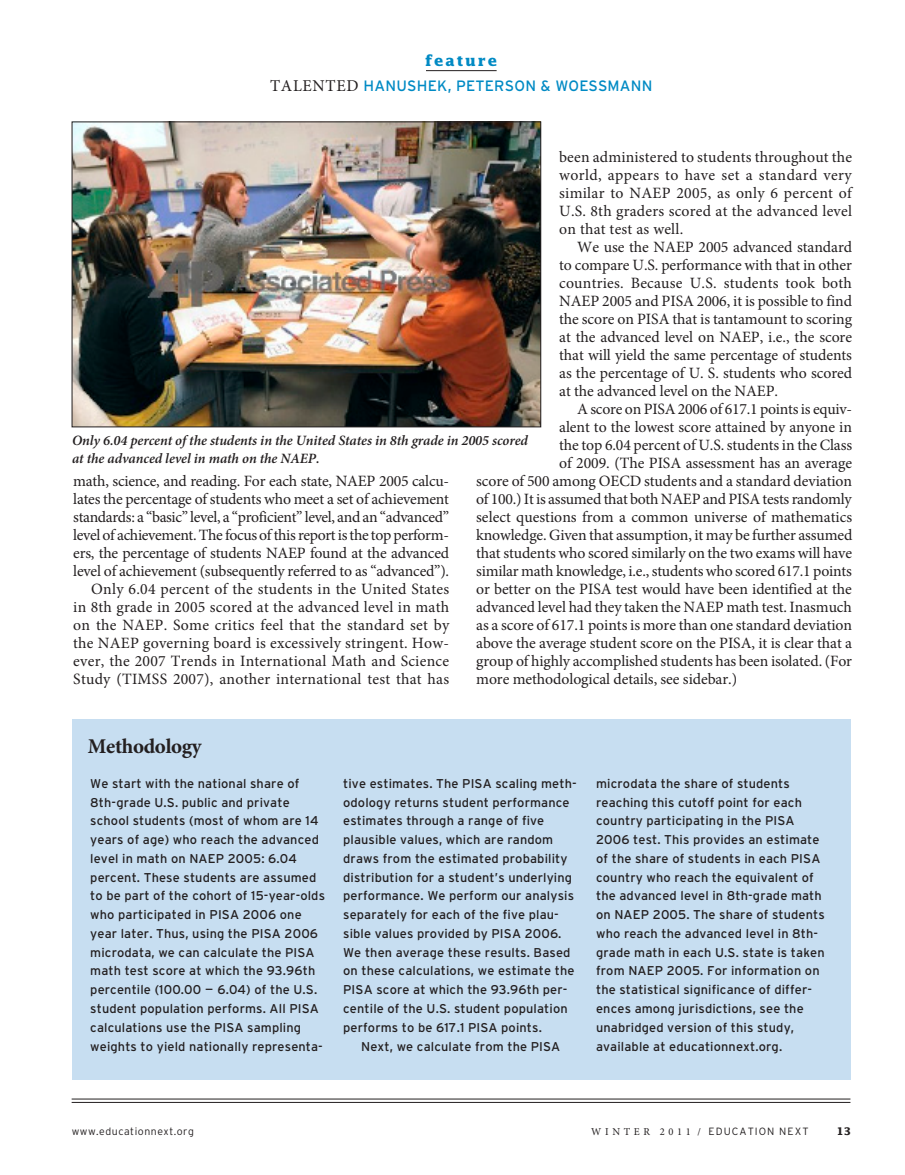
<style>
.page{position:relative;width:905px;height:1175px;background:#fff}
.page>*{position:absolute;margin:0;border:0;box-sizing:border-box;transform-origin:0 0}
.sidebar_hed{font:700 21px "Minion Pro";letter-spacing:-.015em;color:#231f20}
.bodytext{font:15.75px/18px "Minion Pro";letter-spacing:-.005em;color:#231f20;text-align:justify}
.section_hed_no_rule{font:15px "Interstate";letter-spacing:.015em;color:#008ac4}
.section_hed{font:700 15px "Lucida";letter-spacing:.12em;color:#008ac4}
.t1{font:italic 600 14.25px/18px "Minion Pro";letter-spacing:-.005em;color:#231f20}
.sidebar_text{font:12.75px/18.8px "Interstate";letter-spacing:.01em;color:#231f20}
.sidebar_text_indent{font:12.75px/18.8px "Interstate";letter-spacing:.01em;color:#231f20}
.t2{font:300 10.5px "Interstate";letter-spacing:.1em;color:#231f20}
.t3{font:300 10.5px "Interstate";letter-spacing:.05em;color:#231f20}
.t4{font:700 10.5px "Lucida";color:#231f20}
.s1{font-family:"Minion Pro";font-size:16.5px;color:#231f20}
.s2{font-family:"Minion Pro";font-weight:400}
</style>
<div class="page">
<hr style="left:72px;top:1102px;width:778px;height:1px;background:#231f20">
<hr style="left:72px;top:1098px;width:778px;height:1px;background:#231f20">
<hr style="left:426px;top:70px;width:70px;height:1px;background:#231f20">
<div style="left:72px;top:719px;width:778px;height:361px;background:#c7def1"></div>
<img style="left:74px;top:123px;width:465px;height:302px">
<div style="left:72px;top:121px;width:469px;height:306px;border:1px solid #231f20"></div>
<p class="section_hed" style="left:425px;top:51px;width:74px">feature</p>
<p class="section_hed_no_rule" style="left:270px;top:78px;width:384px"><span class="s1">TALENTED</span> HANUSHEK, PETERSON &amp; WOESSMANN</p>
<p class="bodytext" style="left:559px;top:148px;width:294px">been administered to students throughout the world, appears to have set a standard very similar to NAEP 2005, as only 6 percent of U.S. 8th graders scored at the advanced level on that test as well.</p>
<p class="bodytext" style="left:559px;top:238px;width:294px;text-indent:18px">We use the NAEP 2005 advanced standard to compare U.S. performance with that in other countries. Because U.S. students took both NAEP 2005 and PISA 2006, it is possible to find the score on PISA that is tantamount to scoring at the advanced level on NAEP, i.e., the score that will yield the same percentage of students as the percentage of U. S. students who scored at the advanced level on the NAEP.</p>
<p class="bodytext" style="left:577px;top:400px;width:276px">A score on PISA 2006 of 617.1 points is equiv-</p>
<p class="bodytext" style="left:559px;top:418px;width:294px">alent to the lowest score attained by anyone in</p>
<p class="bodytext" style="left:559px;top:436px;width:294px">the top 6.04 percent of U.S. students in the Class</p>
<p class="bodytext" style="left:559px;top:454px;width:294px">of 2009. (The PISA assessment has an average</p>
<p class="bodytext" style="left:476px;top:472px;width:377px">score of 500 among OECD students and a standard deviation</p>
<p class="bodytext" style="left:476px;top:490px;width:377px">of 100.) It is assumed that both NAEP and PISA tests randomly</p>
<p class="bodytext" style="left:476px;top:508px;width:377px">select questions from a common universe of mathematics</p>
<p class="bodytext" style="left:476px;top:526px;width:377px">knowledge. Given that assumption, it may be further assumed</p>
<p class="bodytext" style="left:476px;top:544px;width:377px">that students who scored similarly on the two exams will have</p>
<p class="bodytext" style="left:476px;top:562px;width:377px">similar math knowledge, i.e., students who scored 617.1 points</p>
<p class="bodytext" style="left:476px;top:580px;width:377px">or better on the PISA test would have been identified at the</p>
<p class="bodytext" style="left:476px;top:598px;width:377px">advanced level had they taken the NAEP math test. Inasmuch</p>
<p class="bodytext" style="left:476px;top:616px;width:377px">as a score of 617.1 points is more than one standard deviation</p>
<p class="bodytext" style="left:476px;top:634px;width:377px">above the average student score on the PISA, it is clear that a</p>
<p class="bodytext" style="left:476px;top:652px;width:377px">group of highly accomplished students has been isolated. (For</p>
<p class="bodytext" style="left:476px;top:670px;width:262px">more methodological details, see sidebar.)</p>
<p class="t1" style="left:72px;top:431px;width:457px">Only 6.04 percent of the students in the United States in 8th grade in 2005 scored at the advanced level in math on the NAEP.</p>
<p class="bodytext" style="left:73px;top:472px;width:377px">math, science, and reading. For each state, NAEP 2005 calcu&shy;lates the percentage of students who meet a set of achievement standards: a “basic” level, a “proficient” level, and an “advanced” level of achievement. The focus of this report is the top perform&shy;ers, the percentage of students NAEP found at the advanced level of achievement (subsequently referred to as “advanced”).</p>
<p class="bodytext" style="left:73px;top:580px;width:377px;text-indent:18px">Only 6.04 percent of the students in the United States in 8th grade in 2005 scored at the advanced level in math on the NAEP. Some critics feel that the standard set by the NAEP governing board is excessively stringent. How&shy;ever, the 2007 Trends in International Math and Science Study (TIMSS 2007), another international test that has</p>
<p class="sidebar_hed" style="left:88px;top:731px;width:115px">Methodology</p>
<p class="sidebar_text" style="left:90px;top:774px;width:236px">We start with the national share of 8th-grade U.S. public and private school students (most of whom are 14 years of age) who reach the advanced level in math on NAEP 2005: 6.04 percent. These students are assumed to be part of the cohort of 15-year-olds who participated in PISA 2006 one year later. Thus, using the PISA 2006 microdata, we can calculate the PISA math test score at which the 93.96th percentile (100.00 – 6.04) of the U.S. student population performs. All PISA calculations use the PISA sampling weights to yield nationally representa-</p>
<p class="sidebar_text" style="left:343px;top:774px;width:235px">tive estimates. The PISA scaling meth&shy;odology returns student performance estimates through a range of five plausible values, which are random draws from the estimated probability distribution for a student’s underlying performance. We perform our analysis separately for each of the five plau&shy;sible values provided by PISA 2006.<br>We then average these results. Based on these calculations, we estimate the PISA score at which the 93.96th per&shy;centile of the U.S. student population performs to be 617.1 PISA points.</p>
<p class="sidebar_text_indent" style="left:361px;top:1036px;width:201px">Next, we calculate from the PISA</p>
<p class="sidebar_text_indent" style="left:596px;top:774px;width:230px">microdata the share of students reaching this cutoff point for each country participating in the PISA 2006 test. This provides an estimate of the share of students in each PISA country who reach the equivalent of the advanced level in 8th-grade math on NAEP 2005. The share of students who reach the advanced level in 8th&shy;grade math in each U.S. state is taken from NAEP 2005. For information on the statistical significance of differ&shy;ences among jurisdictions, see the unabridged version of this study, available at educationnext.org.</p>
<p class="t3" style="left:72px;top:1125px;width:124px">www.educationnext.org</p>
<p class="t2" style="left:591px;top:1125px;width:219px"><span class="s2">W I N T E R 2 0 1 1 /</span> EDUCATION NEXT</p>
<p class="t4" style="left:836px;top:1124px;width:16px">13</p>
</div>
